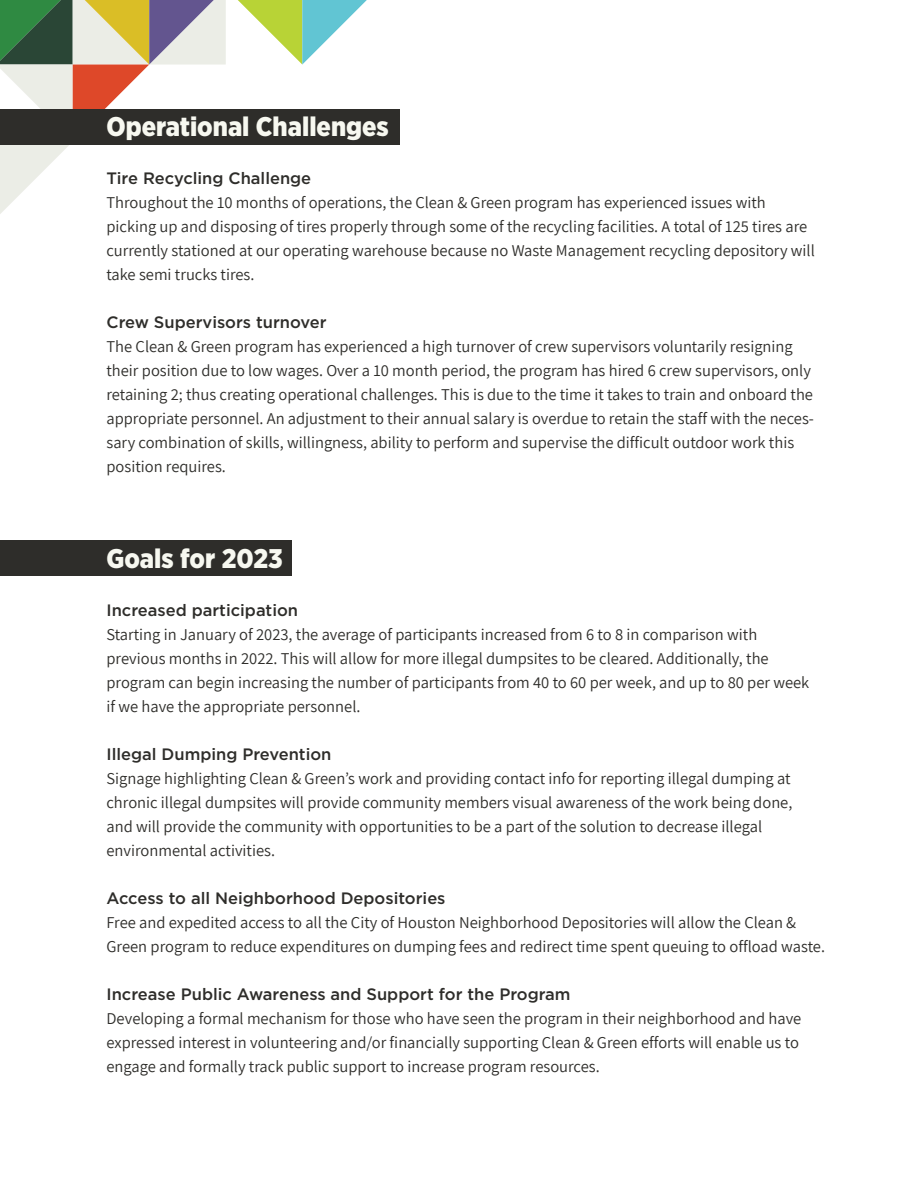
<style>
.page{position:relative;width:918px;height:1188px;background:#fff}
.page>*{position:absolute;margin:0;border:0;box-sizing:border-box;transform-origin:0 0}
.t1{font:900 27px "Gotham Narrow";color:#f7f8f0}
.t2{font:16.5px/24px "Assistant";color:#2e2d2a}
.t3{font:500 16.5px "Gotham";color:#2e2d2a}
</style>
<div class="page">
<svg style="left:238px;top:0;width:129px;height:65px"></svg>
<svg style="left:0;top:0;width:226px;height:214px"></svg>
<div style="left:0;top:109px;width:400px;height:36px;background:#2e2d2a"></div>
<div style="left:0;top:541px;width:292px;height:35px;background:#2e2d2a"></div>
<h1 class="t1" style="left:106px;top:109px;width:284px">Operational Challenges</h1>
<p class="t3" style="left:106px;top:167px;width:206px">Tire Recycling Challenge</p>
<p class="t2" style="left:106px;top:190px;width:710px">Throughout the 10 months of operations, the Clean &amp; Green program has experienced issues with picking up and disposing of tires properly through some of the recycling facilities. A total of 125 tires are currently stationed at our operating warehouse because no Waste Management recycling depository will take semi trucks tires.</p>
<p class="t3" style="left:106px;top:312px;width:222px">Crew Supervisors turnover</p>
<p class="t2" style="left:106px;top:334px;width:709px">The Clean &amp; Green program has experienced a high turnover of crew supervisors voluntarily resigning their position due to low wages. Over a 10 month period, the program has hired 6 crew supervisors, only retaining 2; thus creating operational challenges. This is due to the time it takes to train and onboard the appropriate personnel. An adjustment to their annual salary is overdue to retain the staff with the neces&shy;sary combination of skills, willingness, ability to perform and supervise the difficult outdoor work this position requires.</p>
<h1 class="t1" style="left:106px;top:541px;width:178px">Goals for 2023</h1>
<p class="t3" style="left:106px;top:599px;width:193px">Increased participation</p>
<p class="t2" style="left:106px;top:622px;width:704px">Starting in January of 2023, the average of participants increased from 6 to 8 in comparison with previous months in 2022. This will allow for more illegal dumpsites to be cleared. Additionally, the program can begin increasing the number of participants from 40 to 60 per week, and up to 80 per week if we have the appropriate personnel.</p>
<p class="t3" style="left:106px;top:744px;width:227px">Illegal Dumping Prevention</p>
<p class="t2" style="left:106px;top:766px;width:687px">Signage highlighting Clean &amp; Green’s work and providing contact info for reporting illegal dumping at chronic illegal dumpsites will provide community members visual awareness of the work being done, and will provide the community with opportunities to be a part of the solution to decrease illegal environmental activities.</p>
<p class="t3" style="left:106px;top:888px;width:341px">Access to all Neighborhood Depositories</p>
<p class="t2" style="left:106px;top:910px;width:720px">Free and expedited access to all the City of Houston Neighborhood Depositories will allow the Clean &amp;<br>Green program to reduce expenditures on dumping fees and redirect time spent queuing to offload waste.</p>
<p class="t3" style="left:106px;top:984px;width:466px">Increase Public Awareness and Support for the Program</p>
<p class="t2" style="left:106px;top:1006px;width:696px">Developing a formal mechanism for those who have seen the program in their neighborhood and have expressed interest in volunteering and/or financially supporting Clean &amp; Green efforts will enable us to engage and formally track public support to increase program resources.</p>
</div>
